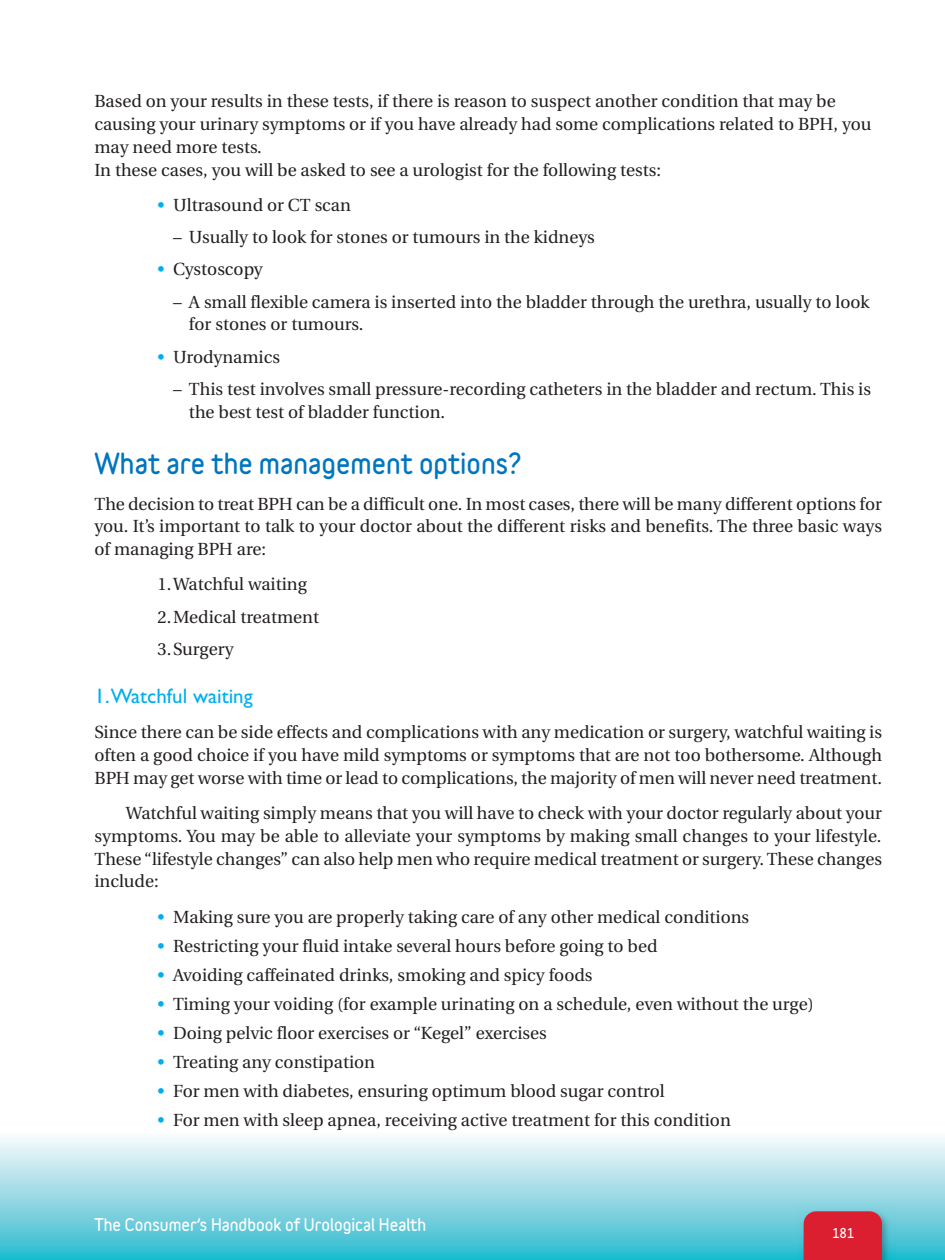
<style>
.page{position:relative;width:945px;height:1260px;background:#fff}
.page>*{position:absolute;margin:0;border:0;box-sizing:border-box;transform-origin:0 0}
.t1{font:900 26.25px "Variable";color:#0076be}
.t2{font:21px "Gill Sans";color:#00aeef}
.t3{font:17.5px/22.8px "Utopia";color:#231f20}
.t4{font:900 15.75px "Variable";color:#fff}
.t5{font:900 12.25px "Variable";color:#fff}
.s1{color:#00aeef}
</style>
<div class="page">
<svg style="left:0;top:1137px;width:945px;height:123px;background:#95d9e4"></svg>
<img style="left:798px;top:1205px;width:98px;height:55px">
<div style="left:804px;top:1211px;width:78px;height:49px;background:#db1e30"></div>
<p class="t3" style="left:94px;top:92px;width:779px">Based on your results in these tests, if there is reason to suspect another condition that may be causing your urinary symptoms or if you have already had some complications related to BPH, you may need more tests.<br>In these cases, you will be asked to see a urologist for the following tests:</p>
<p class="t3" style="left:157px;top:195px;width:195px"><span class="s1">•</span> Ultrasound or CT scan</p>
<p class="t3" style="left:173px;top:227px;width:423px">– Usually to look for stones or tumours in the kidneys</p>
<p class="t3" style="left:157px;top:260px;width:107px"><span class="s1">•</span> Cystoscopy</p>
<p class="t3" style="left:189px;top:292px;width:682px;text-indent:-16px">– A small flexible camera is inserted into the bladder through the urethra, usually to look for stones or tumours.</p>
<p class="t3" style="left:157px;top:347px;width:124px"><span class="s1">•</span> Urodynamics</p>
<p class="t3" style="left:189px;top:379px;width:683px;text-indent:-16px">– This test involves small pressure-recording catheters in the bladder and rectum. This is the best test of bladder function.</p>
<p class="t1" style="left:94px;top:453px;width:429px">What are the management options?</p>
<p class="t3" style="left:94px;top:494px;width:789px;text-align:justify">The decision to treat BPH can be a difficult one. In most cases, there will be many different options for you. It’s important to talk to your doctor about the different risks and benefits. The three basic ways of managing BPH are:</p>
<p class="t3" style="left:158px;top:570px;width:163px;line-height:32.2px">1.Watchful waiting<br>2.Medical treatment<br>3.Surgery</p>
<p class="t2" style="left:94px;top:688px;width:160px">1.Watchful waiting</p>
<p class="t3" style="left:94px;top:722px;width:789px;text-align:justify">Since there can be side effects and complications with any medication or surgery, watchful waiting is often a good choice if you have mild symptoms or symptoms that are not too bothersome. Although BPH may get worse with time or lead to complications, the majority of men will never need treatment.</p>
<p class="t3" style="left:94px;top:803px;width:789px;text-align:justify;text-indent:32px">Watchful waiting simply means that you will have to check with your doctor regularly about your symptoms. You may be able to alleviate your symptoms by making small changes to your lifestyle.<br>These “lifestyle changes” can also help men who require medical treatment or surgery.These changes include:</p>
<p class="t3" style="left:157px;top:907px;width:593px"><span class="s1">•</span> Making sure you are properly taking care of any other medical conditions</p>
<p class="t3" style="left:157px;top:936px;width:502px"><span class="s1">•</span> Restricting your fluid intake several hours before going to bed</p>
<p class="t3" style="left:157px;top:965px;width:437px"><span class="s1">•</span> Avoiding caffeinated drinks, smoking and spicy foods</p>
<p class="t3" style="left:157px;top:994px;width:658px"><span class="s1">•</span> Timing your voiding (for example urinating on a schedule, even without the urge)</p>
<p class="t3" style="left:157px;top:1023px;width:391px"><span class="s1">•</span> Doing pelvic floor exercises or “Kegel” exercises</p>
<p class="t3" style="left:157px;top:1052px;width:219px"><span class="s1">•</span> Treating any constipation</p>
<p class="t3" style="left:157px;top:1081px;width:509px"><span class="s1">•</span> For men with diabetes, ensuring optimum blood sugar control</p>
<p class="t3" style="left:157px;top:1110px;width:575px"><span class="s1">•</span> For men with sleep apnea, receiving active treatment for this condition</p>
<p class="t4" style="left:94px;top:1218px;width:333px">The Consumer’s Handbook of Urological Health</p>
<p class="t5" style="left:832px;top:1228px;width:24px">181</p>
</div>
